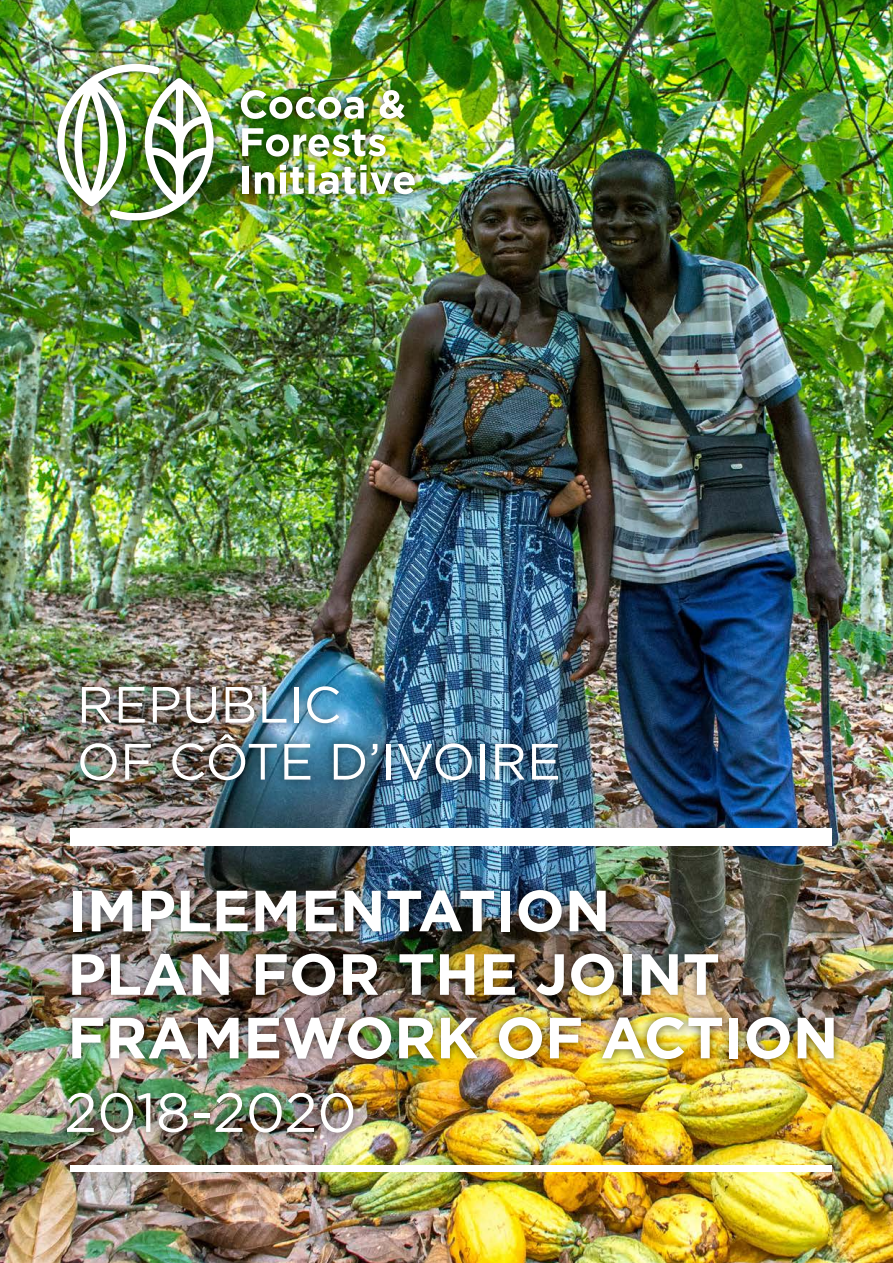
<style>
.page{position:relative;width:893px;height:1263px;background:#fff}
.page>*{position:absolute;margin:0;border:0;box-sizing:border-box;transform-origin:0 0}
.t1{font:700 57.9px/63.4px "Gotham";color:#fff}
.t2{font:54.9px "Gotham";color:#fff}
.t3{font:51px/57px "Gotham";color:#fff}
</style>
<div class="page">
<img style="left:0;top:0;width:893px;height:1263px">
<img style="left:51px;top:1072px;width:319px;height:152px">
<img style="left:55px;top:869px;width:814px;height:220px">
<img style="left:64px;top:666px;width:510px;height:139px">
<img style="left:44px;top:51px;width:384px;height:182px">
<img style="left:241px;top:90px;width:123px;height:29px">
<svg style="left:380px;top:90px;width:25px;height:29px"></svg>
<img style="left:242px;top:128px;width:144px;height:29px">
<div style="left:242px;top:166px;width:7px;height:28px;background:#fff"></div>
<svg style="left:255px;top:172px;width:19px;height:22px"></svg>
<img style="left:280px;top:165px;width:135px;height:29px">
<img style="left:57px;top:64px;width:157px;height:156px">
<div style="left:70px;top:828px;width:762px;height:18px;background:#fff"></div>
<div style="left:70px;top:1165px;width:762px;height:7px;background:#fff"></div>
<p class="t3" style="left:77px;top:675px;width:486px">REPUBLIC<br>OF CÔTE D’IVOIRE</p>
<p class="t1" style="left:67px;top:879px;width:773px">IMPLEMENTATION<br>PLAN FOR THE JOINT<br>FRAMEWORK OF ACTION</p>
<p class="t2" style="left:64px;top:1077px;width:294px">2018-2020</p>
</div>
